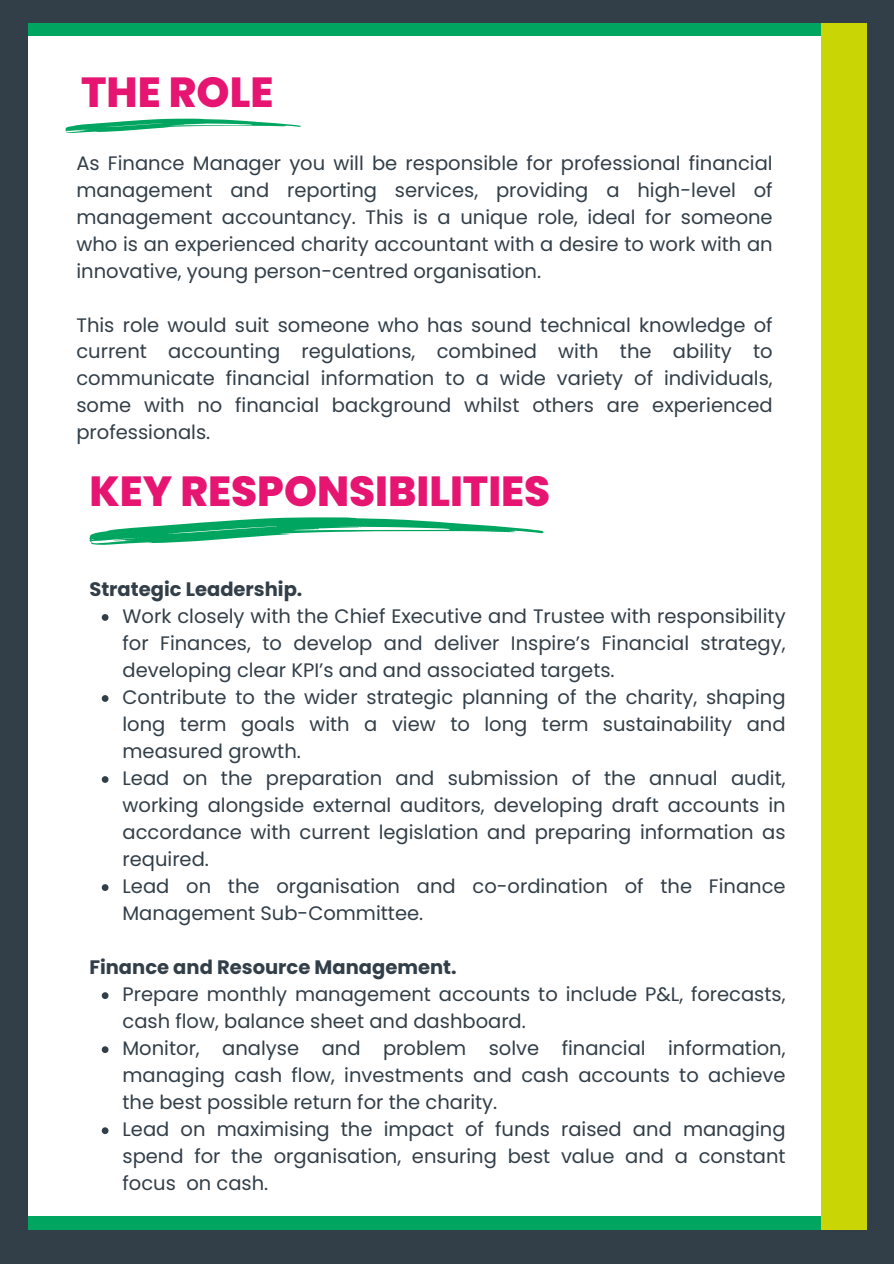
<style>
.page{position:relative;width:894px;height:1264px;background:#fff}
.page>*{position:absolute;margin:0;border:0;box-sizing:border-box;transform-origin:0 0}
.t1{font:800 42px "Poppins";color:#e51571}
.t2{font:19.5px/27px "Poppins";color:#323e48;text-align:justify}
.t3{font:700 19.5px "Poppins";color:#323e48}
</style>
<div class="page">
<div style="left:0;top:0;width:893px;height:35px;background:#00a560"></div>
<div style="left:0;top:1216px;width:893px;height:47px;background:#00a560"></div>
<div style="left:820px;top:7px;width:73px;height:1256px;background:#cad506"></div>
<div style="left:0;top:0;width:893px;height:23px;background:#323e48"></div>
<div style="left:0;top:1230px;width:893px;height:33px;background:#323e48"></div>
<div style="left:0;top:0;width:28px;height:1263px;background:#323e48"></div>
<div style="left:866px;top:0;width:27px;height:1263px;background:#323e48"></div>
<svg style="left:65px;top:119px;width:235px;height:14px"></svg>
<svg style="left:89px;top:517px;width:455px;height:28px"></svg>
<svg style="left:102px;top:614px;width:6px;height:7px"></svg>
<svg style="left:102px;top:695px;width:6px;height:7px"></svg>
<svg style="left:102px;top:776px;width:6px;height:7px"></svg>
<svg style="left:102px;top:884px;width:6px;height:7px"></svg>
<svg style="left:102px;top:992px;width:6px;height:7px"></svg>
<svg style="left:102px;top:1046px;width:6px;height:7px"></svg>
<svg style="left:102px;top:1127px;width:6px;height:7px"></svg>
<p class="t1" style="left:81px;top:63px;width:194px">THE ROLE</p>
<h1 class="t2" style="left:76px;top:150px;width:697px">As Finance Manager you will be responsible for professional financial management and reporting services, providing a high-level of management accountancy. This is a unique role, ideal for someone who is an experienced charity accountant with a desire to work with an innovative, young person-centred organisation.</h1>
<p class="t2" style="left:76px;top:311px;width:697px">This role would suit someone who has sound technical knowledge of current accounting regulations, combined with the ability to communicate financial information to a wide variety of individuals, some with no financial background whilst others are experienced professionals.</p>
<p class="t1" style="left:89px;top:461px;width:462px">KEY RESPONSIBILITIES</p>
<h1 class="t3" style="left:89px;top:575px;width:214px">Strategic Leadership.</h1>
<p class="t2" style="left:122px;top:602px;width:664px">Work closely with the Chief Executive and Trustee with responsibility for Finances, to develop and deliver Inspire’s Financial strategy, developing clear KPI’s and and associated targets.</p>
<h2 class="t2" style="left:122px;top:683px;width:664px">Contribute to the wider strategic planning of the charity, shaping long term goals with a view to long term sustainability and measured growth.</h2>
<p class="t2" style="left:122px;top:764px;width:664px">Lead on the preparation and submission of the annual audit, working alongside external auditors, developing draft accounts in accordance with current legislation and preparing information as required.</p>
<p class="t2" style="left:122px;top:872px;width:664px">Lead on the organisation and co-ordination of the Finance<br>Management Sub-Committee.</p>
<p class="t3" style="left:89px;top:953px;width:369px">Finance and Resource Management.</p>
<p class="t2" style="left:122px;top:980px;width:664px">Prepare monthly management accounts to include P&amp;L, forecasts, cash flow, balance sheet and dashboard.</p>
<h2 class="t2" style="left:122px;top:1034px;width:664px">Monitor, analyse and problem solve financial information, managing cash flow, investments and cash accounts to achieve the best possible return for the charity.</h2>
<p class="t2" style="left:122px;top:1115px;width:664px">Lead on maximising the impact of funds raised and managing spend for the organisation, ensuring best value and a constant focus on cash.</p>
</div>
